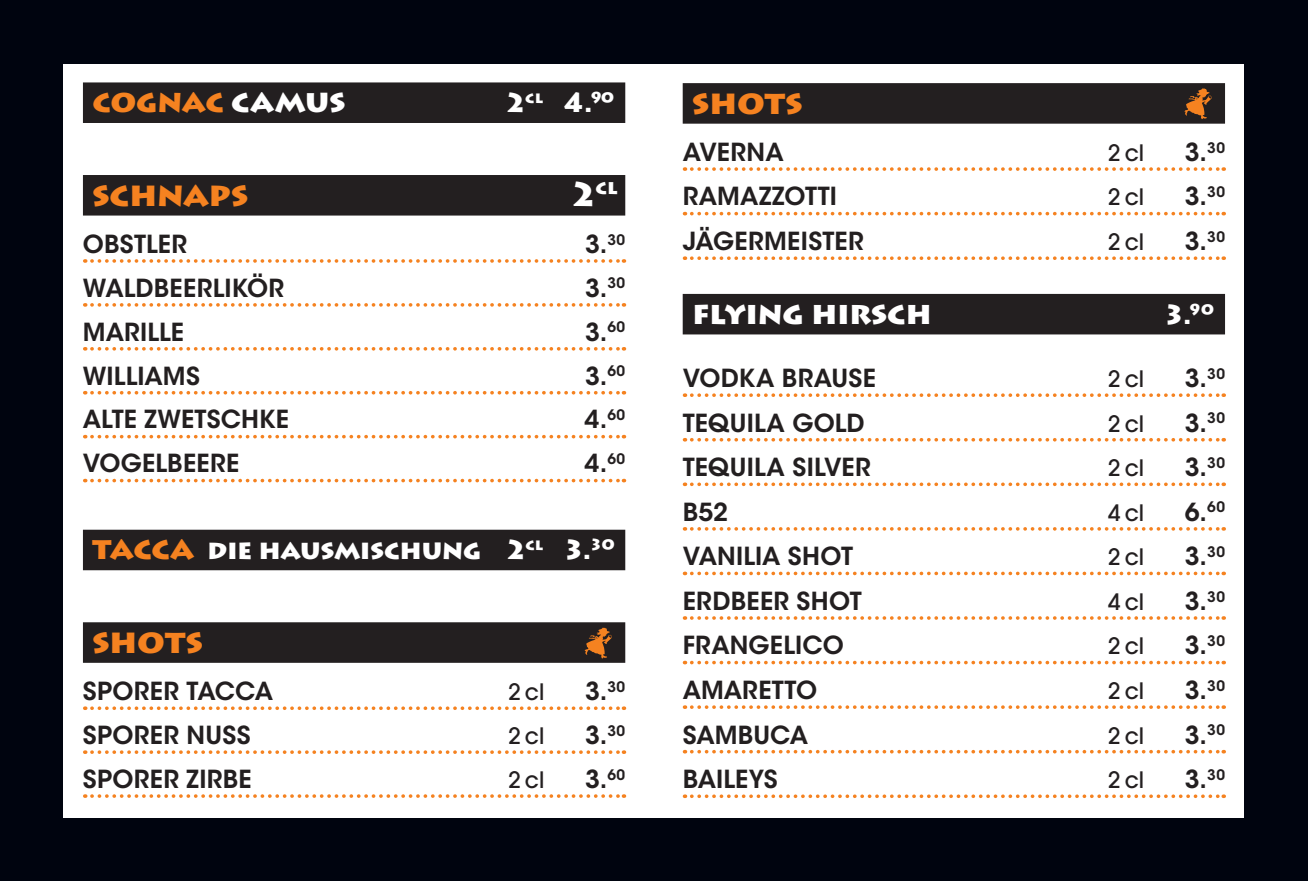
<style>
.page{position:relative;width:1308px;height:881px;background:#fff}
.page>*{position:absolute;margin:0;border:0;box-sizing:border-box;transform-origin:0 0}
.t1{font:900 33.75px "Lithos Pro";letter-spacing:-.01em;color:#f58220}
.t2{font:900 31.5px "Lithos Pro";letter-spacing:-.015em;color:#fff}
.t3{font:900 31.5px "Lithos Pro";letter-spacing:-.01em;color:#f58220}
.t4{font:900 27px "Lithos Pro";letter-spacing:-.015em;color:#fff}
.t5{font:600 24.75px "ITC Avant Garde Std";letter-spacing:.01em;color:#231f20}
.t6{font:500 22.5px "Avant Garde";color:#231f20}
.t7{font:900 19.57px "Lithos Pro";color:#fff}
.t8{font:900 15.75px "Lithos Pro";color:#fff}
.s1{color:#fff}
.s2{font-size:27px}
.s3{font-size:33.75px}
.s4{font-size:31.5px;color:#f58220}
</style>
<div class="page">
<div style="left:0;top:0;width:1307px;height:880px;background:#00040f"></div>
<div style="left:64px;top:64px;width:1180px;height:752px;background:#fff"></div>
<div style="left:83px;top:82px;width:542px;height:41px;background:#231f20"></div>
<div style="left:83px;top:175px;width:542px;height:40px;background:#231f20"></div>
<svg style="left:92px;top:259px;width:532px;height:4px"></svg>
<svg style="left:92px;top:303px;width:532px;height:3px"></svg>
<svg style="left:92px;top:347px;width:532px;height:3px"></svg>
<svg style="left:92px;top:391px;width:532px;height:3px"></svg>
<svg style="left:92px;top:434px;width:532px;height:4px"></svg>
<svg style="left:92px;top:478px;width:532px;height:4px"></svg>
<div style="left:83px;top:529px;width:542px;height:41px;background:#231f20"></div>
<div style="left:83px;top:622px;width:542px;height:40px;background:#231f20"></div>
<svg style="left:92px;top:706px;width:532px;height:3px"></svg>
<svg style="left:92px;top:750px;width:532px;height:3px"></svg>
<svg style="left:92px;top:794px;width:532px;height:3px"></svg>
<div style="left:682px;top:83px;width:543px;height:41px;background:#231f20"></div>
<svg style="left:691px;top:167px;width:533px;height:4px"></svg>
<svg style="left:691px;top:212px;width:533px;height:3px"></svg>
<svg style="left:691px;top:256px;width:533px;height:4px"></svg>
<div style="left:682px;top:294px;width:543px;height:40px;background:#231f20"></div>
<svg style="left:691px;top:393px;width:533px;height:4px"></svg>
<svg style="left:691px;top:438px;width:533px;height:3px"></svg>
<svg style="left:691px;top:482px;width:533px;height:4px"></svg>
<svg style="left:691px;top:527px;width:533px;height:3px"></svg>
<svg style="left:691px;top:571px;width:533px;height:4px"></svg>
<svg style="left:691px;top:616px;width:533px;height:3px"></svg>
<svg style="left:691px;top:660px;width:533px;height:4px"></svg>
<svg style="left:691px;top:705px;width:533px;height:3px"></svg>
<svg style="left:691px;top:749px;width:533px;height:4px"></svg>
<svg style="left:691px;top:794px;width:533px;height:3px"></svg>
<svg style="left:585px;top:627px;width:27px;height:31px"></svg>
<svg style="left:1184px;top:88px;width:27px;height:31px"></svg>
<p class="t3" style="left:92px;top:81px;width:254px">COGNAC <span class="s1">CAMUS</span></p>
<p class="t8" style="left:505px;top:88px;width:110px"><span class="s2">2</span>CL <span class="s2">4.</span>90</p>
<h1 class="t1" style="left:92px;top:173px;width:157px">SCHNAPS</h1>
<p class="t7" style="left:570px;top:175px;width:49px"><span class="s3">2</span>CL</p>
<p class="t5" style="left:83px;top:228px;width:106px">OBSTLER</p>
<p class="t5" style="left:585px;top:228px;width:42px">3.<sup>30</sup></p>
<p class="t5" style="left:83px;top:272px;width:203px">WALDBEERLIKÖR</p>
<p class="t5" style="left:585px;top:272px;width:42px">3.<sup>30</sup></p>
<p class="t5" style="left:83px;top:316px;width:103px">MARILLE</p>
<p class="t5" style="left:585px;top:316px;width:42px">3.<sup>60</sup></p>
<p class="t5" style="left:83px;top:359px;width:118px">WILLIAMS</p>
<p class="t5" style="left:585px;top:359px;width:42px">3.<sup>60</sup></p>
<p class="t5" style="left:83px;top:403px;width:207px">ALTE ZWETSCHKE</p>
<p class="t5" style="left:584px;top:403px;width:42px">4.<sup>60</sup></p>
<p class="t5" style="left:83px;top:447px;width:158px">VOGELBEERE</p>
<p class="t5" style="left:584px;top:447px;width:42px">4.<sup>60</sup></p>
<p class="t4" style="left:92px;top:533px;width:523px"><span class="s4">TACCA</span> DIE HAUSMISCHUNG 2<sup>CL</sup> 3.<sup>30</sup></p>
<h1 class="t1" style="left:92px;top:620px;width:112px">SHOTS</h1>
<p class="t5" style="left:83px;top:675px;width:192px">SPORER TACCA</p>
<p class="t6" style="left:508px;top:677px;width:37px">2 cl</p>
<p class="t5" style="left:585px;top:675px;width:42px">3.<sup>30</sup></p>
<p class="t5" style="left:83px;top:719px;width:169px">SPORER NUSS</p>
<p class="t6" style="left:508px;top:721px;width:37px">2 cl</p>
<p class="t5" style="left:585px;top:719px;width:42px">3.<sup>30</sup></p>
<p class="t5" style="left:83px;top:762px;width:170px">SPORER ZIRBE</p>
<p class="t6" style="left:508px;top:765px;width:37px">2 cl</p>
<p class="t5" style="left:585px;top:762px;width:42px">3.<sup>60</sup></p>
<h1 class="t1" style="left:692px;top:81px;width:112px">SHOTS</h1>
<p class="t5" style="left:682px;top:136px;width:102px">AVERNA</p>
<p class="t6" style="left:1108px;top:139px;width:37px">2 cl</p>
<p class="t5" style="left:1184px;top:136px;width:42px">3.<sup>30</sup></p>
<p class="t5" style="left:682px;top:181px;width:156px">RAMAZZOTTI</p>
<p class="t6" style="left:1108px;top:183px;width:37px">2 cl</p>
<p class="t5" style="left:1184px;top:181px;width:42px">3.<sup>30</sup></p>
<p class="t5" style="left:682px;top:225px;width:182px">JÄGERMEISTER</p>
<p class="t6" style="left:1108px;top:228px;width:37px">2 cl</p>
<p class="t5" style="left:1184px;top:225px;width:42px">3.<sup>30</sup></p>
<p class="t2" style="left:692px;top:293px;width:241px">FLYING HIRSCH</p>
<p class="t4" style="left:1163px;top:297px;width:52px">3.<sup>90</sup></p>
<p class="t5" style="left:682px;top:362px;width:195px">VODKA BRAUSE</p>
<p class="t6" style="left:1108px;top:365px;width:37px">2 cl</p>
<p class="t5" style="left:1184px;top:362px;width:42px">3.<sup>30</sup></p>
<p class="t5" style="left:682px;top:406px;width:183px">TEQUILA GOLD</p>
<p class="t6" style="left:1108px;top:409px;width:37px">2 cl</p>
<p class="t5" style="left:1184px;top:406px;width:42px">3.<sup>30</sup></p>
<p class="t5" style="left:682px;top:451px;width:189px">TEQUILA SILVER</p>
<p class="t6" style="left:1108px;top:454px;width:37px">2 cl</p>
<p class="t5" style="left:1184px;top:451px;width:42px">3.<sup>30</sup></p>
<p class="t5" style="left:682px;top:496px;width:47px">B52</p>
<p class="t6" style="left:1108px;top:498px;width:37px">4 cl</p>
<p class="t5" style="left:1184px;top:496px;width:42px">6.<sup>60</sup></p>
<p class="t5" style="left:682px;top:540px;width:172px">VANILIA SHOT</p>
<p class="t6" style="left:1108px;top:543px;width:37px">2 cl</p>
<p class="t5" style="left:1184px;top:540px;width:42px">3.<sup>30</sup></p>
<p class="t5" style="left:682px;top:585px;width:180px">ERDBEER SHOT</p>
<p class="t6" style="left:1108px;top:587px;width:37px">4 cl</p>
<p class="t5" style="left:1184px;top:585px;width:42px">3.<sup>30</sup></p>
<p class="t5" style="left:682px;top:629px;width:163px">FRANGELICO</p>
<p class="t6" style="left:1108px;top:632px;width:37px">2 cl</p>
<p class="t5" style="left:1184px;top:629px;width:42px">3.<sup>30</sup></p>
<p class="t5" style="left:682px;top:674px;width:136px">AMARETTO</p>
<p class="t6" style="left:1108px;top:676px;width:37px">2 cl</p>
<p class="t5" style="left:1184px;top:674px;width:42px">3.<sup>30</sup></p>
<p class="t5" style="left:682px;top:718px;width:127px">SAMBUCA</p>
<p class="t6" style="left:1108px;top:721px;width:37px">2 cl</p>
<p class="t5" style="left:1184px;top:718px;width:42px">3.<sup>30</sup></p>
<p class="t5" style="left:682px;top:763px;width:96px">BAILEYS</p>
<p class="t6" style="left:1108px;top:765px;width:37px">2 cl</p>
<p class="t5" style="left:1184px;top:763px;width:42px">3.<sup>30</sup></p>
</div>
